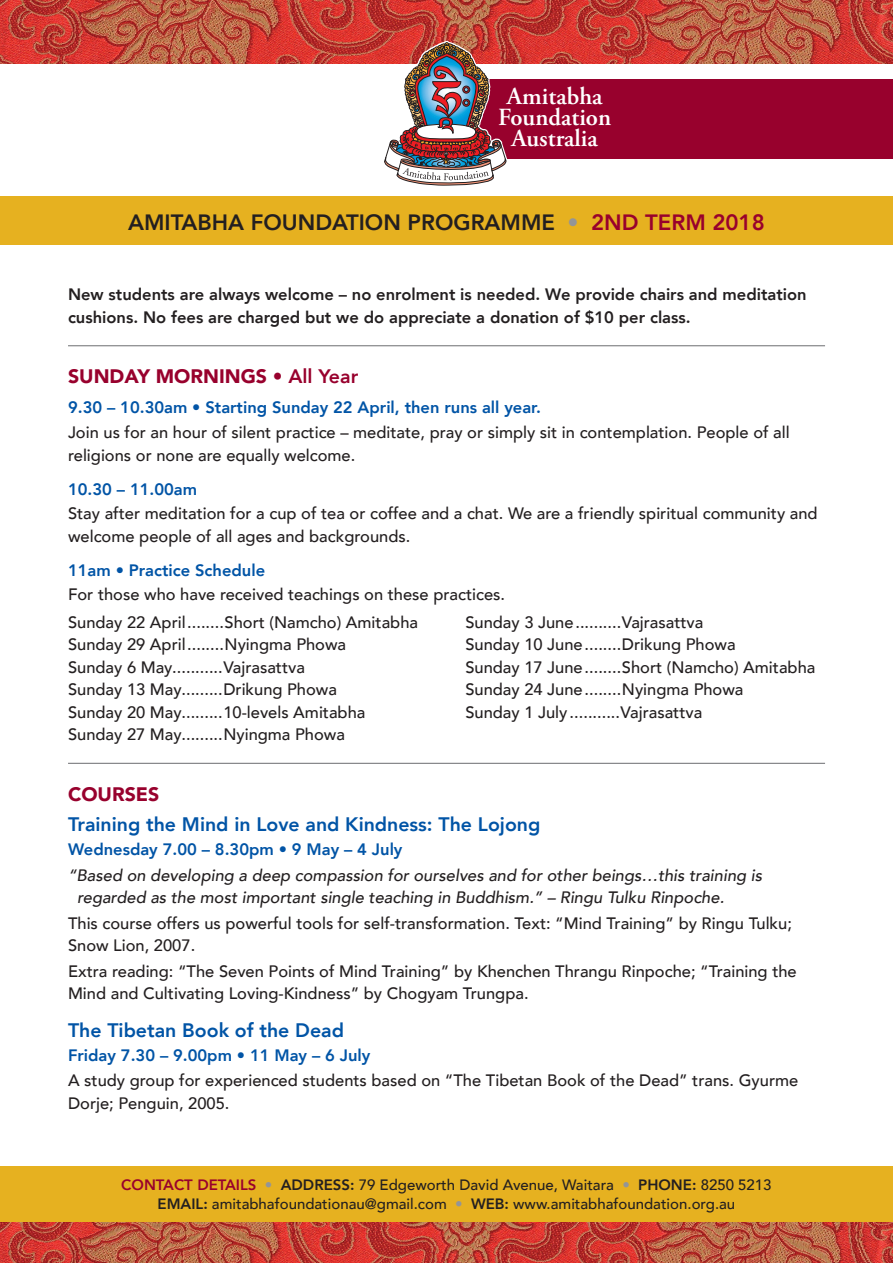
<style>
.page{position:relative;width:893px;height:1263px;background:#fff}
.page>*{position:absolute;margin:0;border:0;box-sizing:border-box;transform-origin:0 0}
.t1{font:600 24.6px/21px "Adobe Garamond Pro";color:#fff;text-align:center}
.t2{font:800 22.2px "Avenir";color:#231f20}
.t3{font:800 19.5px "Avenir";color:#0154a6}
.t4{font:900 19.5px "Avenir";color:#98012d}
.t5{font:500 16.5px/22.5px "Avenir";color:#231f20}
.t6{font:italic 500 16.5px/22.5px "Avenir";color:#231f20}
.t7{font:800 16.5px "Avenir";color:#0154a6}
.t8{font:800 16.5px/22.5px "Avenir";color:#231f20}
.t9{font:500 15px/19.5px "Avenir";color:#231f20;text-align:center}
.s1{font-weight:500;color:#939598}
.s2{color:#98012d}
.s3{font-weight:800}
.s4{font-weight:800;color:#98012d}
.s5{color:#939598}
</style>
<div class="page">
<img style="left:0;top:1221px;width:893px;height:42px">
<img style="left:0;top:0;width:893px;height:64px">
<div style="left:0;top:196px;width:893px;height:48px;background:#e6b120"></div>
<div style="left:0;top:1166px;width:893px;height:55px;background:#e6b120"></div>
<div style="left:450px;top:79px;width:443px;height:79px;background:#98012d"></div>
<img style="left:381px;top:25px;width:129px;height:161px">
<hr style="left:68px;top:345px;width:757px;height:1px;background:#6c6d70">
<hr style="left:68px;top:763px;width:757px;height:1px;background:#6c6d70">
<h1 class="t1" style="left:498px;top:86px;width:114px">Amitabha<br>Foundation<br>Australia</h1>
<h2 class="t2" style="left:128px;top:205px;width:638px">AMITABHA FOUNDATION PROGRAMME <span class="s1">•</span> <span class="s2">2ND TERM 2018</span></h2>
<p class="t8" style="left:68px;top:283px;width:740px">New students are always welcome – no enrolment is needed. We provide chairs and meditation cushions. No fees are charged but we do appreciate a donation of $10 per class.</p>
<p class="t4" style="left:68px;top:359px;width:292px">SUNDAY MORNINGS <span class="s3">• All Year</span></p>
<p class="t7" style="left:68px;top:394px;width:474px">9.30 – 10.30am • Starting Sunday 22 April, then runs all year.</p>
<p class="t5" style="left:68px;top:420px;width:723px">Join us for an hour of silent practice – meditate, pray or simply sit in contemplation. People of all religions or none are equally welcome.</p>
<p class="t7" style="left:68px;top:477px;width:131px">10.30 – 11.00am</p>
<p class="t5" style="left:68px;top:501px;width:751px">Stay after meditation for a cup of tea or coffee and a chat. We are a friendly spiritual community and welcome people of all ages and backgrounds.</p>
<p class="t7" style="left:68px;top:558px;width:199px">11am • Practice Schedule</p>
<p class="t5" style="left:68px;top:582px;width:439px">For those who have received teachings on these practices.</p>
<p class="t5" style="left:68px;top:610px;width:352px">Sunday 22 April........Short (Namcho) Amitabha Sunday 29 April........Nyingma Phowa<br>Sunday 6 May...........Vajrasattva<br>Sunday 13 May.........Drikung Phowa<br>Sunday 20 May.........10-levels Amitabha Sunday 27 May.........Nyingma Phowa</p>
<p class="t5" style="left:465px;top:610px;width:352px">Sunday 3 June..........Vajrasattva<br>Sunday 10 June........Drikung Phowa<br>Sunday 17 June........Short (Namcho) Amitabha Sunday 24 June........Nyingma Phowa<br>Sunday 1 July...........Vajrasattva</p>
<p class="t4" style="left:68px;top:778px;width:93px">COURSES</p>
<p class="t3" style="left:68px;top:809px;width:474px">Training the Mind in Love and Kindness: The Lojong</p>
<p class="t7" style="left:68px;top:837px;width:336px">Wednesday 7.00 – 8.30pm • 9 May – 4 July</p>
<p class="t6" style="left:77px;top:864px;width:687px;text-indent:-9px">“Based on developing a deep compassion for ourselves and for other beings…this training is regarded as the most important single teaching in Buddhism.” – Ringu Tulku Rinpoche.</p>
<p class="t5" style="left:68px;top:911px;width:725px">This course offers us powerful tools for self-transformation. Text: “Mind Training” by Ringu Tulku;<br>Snow Lion, 2007.</p>
<p class="t5" style="left:68px;top:959px;width:730px">Extra reading: “The Seven Points of Mind Training” by Khenchen Thrangu Rinpoche; “Training the<br>Mind and Cultivating Loving-Kindness” by Chogyam Trungpa.</p>
<p class="t3" style="left:68px;top:1015px;width:278px">The Tibetan Book of the Dead</p>
<p class="t7" style="left:68px;top:1042px;width:304px">Friday 7.30 – 9.00pm • 11 May – 6 July</p>
<p class="t5" style="left:68px;top:1068px;width:732px">A study group for experienced students based on “The Tibetan Book of the Dead” trans. Gyurme<br>Dorje; Penguin, 2005.</p>
<p class="t9" style="left:121px;top:1174px;width:652px"><span class="s4">CONTACT DETAILS</span> <span class="s5">•</span> <span class="s3">ADDRESS:</span> 79 Edgeworth David Avenue, Waitara <span class="s5">•</span> <span class="s3">PHONE:</span> 8250 5213<br><span class="s3">EMAIL:</span> amitabhafoundationau@gmail.com <span class="s5">•</span> <span class="s3">WEB:</span> www.amitabhafoundation.org.au</p>
</div>
